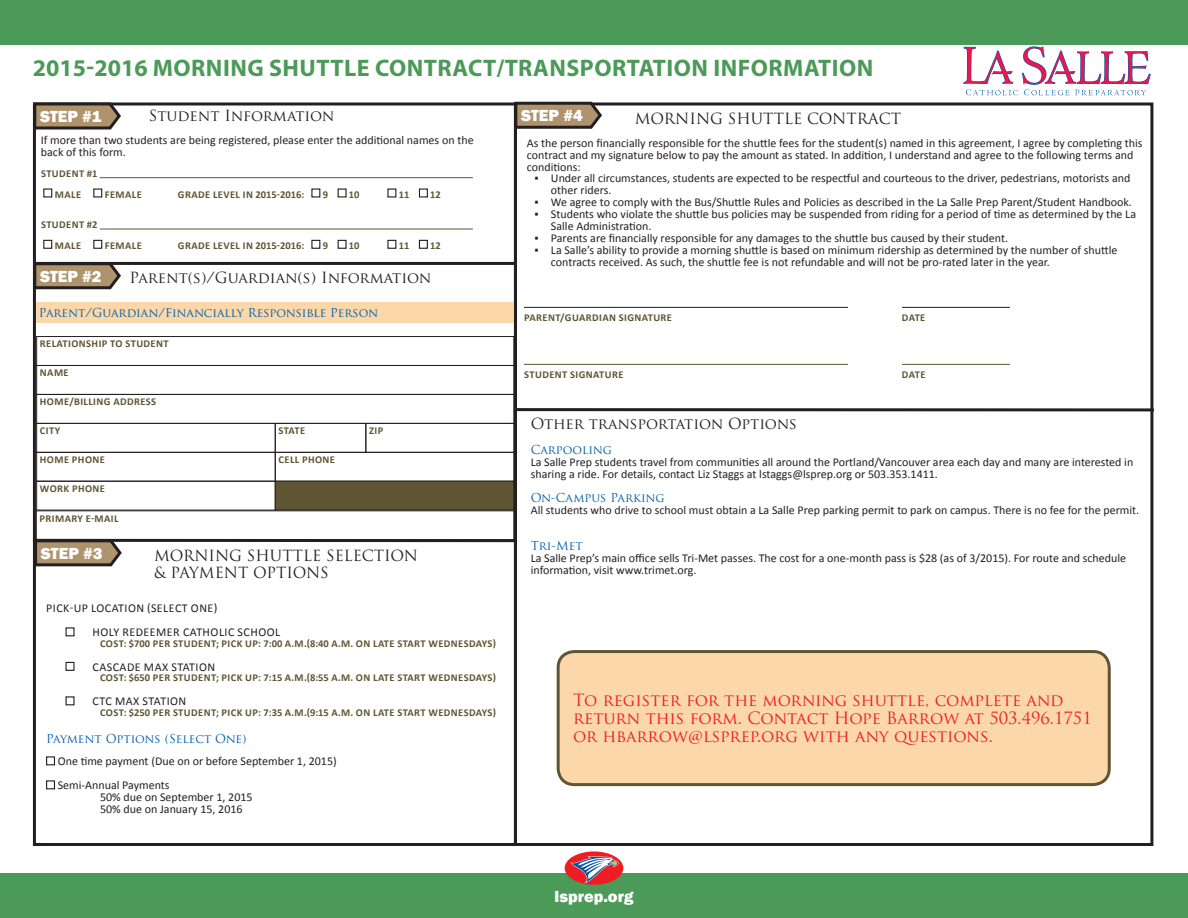
<style>
.page{position:relative;width:1188px;height:918px;background:#fff}
.page>*{position:absolute;margin:0;border:0;box-sizing:border-box;transform-origin:0 0}
.t1{font:700 24px "Myriad Pro";letter-spacing:.02em;color:#4b9a58}
.t2{font:16.5px/18px "Trajan Pro";color:#ee1d23}
.t3{font:800 16.5px "Franklin Gothic";color:#fff}
.t4{font:15px/16.5px "Trajan Pro";color:#231f20}
.t5{font:12px/12px "Calibri";color:#231f20}
.t6{font:12px "Trajan Pro";color:#015dab}
.t7{font:12px/24px "Calibri";letter-spacing:.04em;color:#231f20}
.t8{font:700 10.5px/21px "Calibri";letter-spacing:.04em;color:#5f5533;text-align:center}
</style>
<div class="page">
<div style="left:0;top:874px;width:1188px;height:44px;background:#4b9a58"></div>
<div style="left:0;top:0;width:1188px;height:44px;background:#4b9a58"></div>
<div style="left:514px;top:102px;width:639px;height:744px;border:3px solid #231f20"></div>
<div style="left:66px;top:627px;width:9px;height:9px;border:1px solid #231f20"></div>
<div style="left:66px;top:662px;width:9px;height:9px;border:1px solid #231f20"></div>
<div style="left:66px;top:696px;width:9px;height:9px;border:1px solid #231f20"></div>
<div style="left:46px;top:756px;width:9px;height:9px;border:1px solid #231f20"></div>
<div style="left:46px;top:780px;width:9px;height:9px;border:1px solid #231f20"></div>
<hr style="left:100px;top:177px;width:373px;height:1px;background:#5f5533">
<div style="left:43px;top:188px;width:9px;height:10px;border:1px solid #231f20"></div>
<div style="left:93px;top:188px;width:9px;height:10px;border:1px solid #231f20"></div>
<div style="left:311px;top:188px;width:9px;height:10px;border:1px solid #231f20"></div>
<div style="left:419px;top:188px;width:9px;height:10px;border:1px solid #231f20"></div>
<svg style="left:32px;top:261px;width:91px;height:30px;background:#a49178"></svg>
<svg style="left:32px;top:102px;width:91px;height:29px;background:#95826b"></svg>
<hr style="left:33px;top:262px;width:484px;height:3px;background:#231f20">
<hr style="left:514px;top:408px;width:640px;height:3px;background:#231f20">
<svg style="left:513px;top:101px;width:91px;height:29px;background:#96846c"></svg>
<hr style="left:524px;top:307px;width:324px;height:1px;background:#231f20">
<hr style="left:902px;top:307px;width:108px;height:1px;background:#231f20">
<hr style="left:524px;top:364px;width:324px;height:1px;background:#5f5533">
<hr style="left:902px;top:364px;width:108px;height:1px;background:#5f5533">
<svg style="left:33px;top:538px;width:89px;height:30px;background:#9d896e"></svg>
<hr style="left:33px;top:539px;width:484px;height:3px;background:#231f20">
<div style="left:36px;top:452px;width:240px;height:30px;border:1px solid #231f20"></div>
<div style="left:36px;top:423px;width:240px;height:30px;border:1px solid #231f20"></div>
<div style="left:36px;top:394px;width:478px;height:30px;border:1px solid #231f20"></div>
<div style="left:36px;top:365px;width:478px;height:30px;border:1px solid #231f20"></div>
<div style="left:36px;top:336px;width:478px;height:30px;border:1px solid #231f20"></div>
<div style="left:36px;top:302px;width:478px;height:21px;background:#fbd7a9"></div>
<div style="left:275px;top:423px;width:91px;height:30px;border:1px solid #231f20"></div>
<div style="left:365px;top:423px;width:149px;height:30px;border:1px solid #231f20"></div>
<div style="left:36px;top:510px;width:478px;height:30px;border:1px solid #231f20"></div>
<div style="left:275px;top:481px;width:239px;height:29px;background:#5f5533"></div>
<div style="left:275px;top:481px;width:239px;height:29px;border:1px solid #231f20"></div>
<hr style="left:100px;top:229px;width:373px;height:1px;background:#5f5533">
<div style="left:43px;top:240px;width:9px;height:9px;border:1px solid #231f20"></div>
<div style="left:93px;top:240px;width:9px;height:9px;border:1px solid #231f20"></div>
<div style="left:311px;top:240px;width:9px;height:9px;border:1px solid #231f20"></div>
<div style="left:338px;top:240px;width:9px;height:9px;border:1px solid #231f20"></div>
<div style="left:387px;top:240px;width:9px;height:9px;border:1px solid #231f20"></div>
<div style="left:419px;top:240px;width:9px;height:9px;border:1px solid #231f20"></div>
<div style="left:558px;top:652px;width:551px;height:133px;background:#fbd7a9;border-radius:16px"></div>
<div style="left:557px;top:650px;width:554px;height:136px;border:3px solid #5f5533;border-radius:16px"></div>
<svg style="left:565px;top:851px;width:58px;height:34px"></svg>
<svg style="left:571px;top:856px;width:48px;height:27px"></svg>
<svg style="left:963px;top:46px;width:188px;height:49px"></svg>
<h1 class="t1" style="left:33px;top:53px;width:842px">2015-2016 MORNING SHUTTLE CONTRACT/TRANSPORTATION INFORMATION</h1>
<p class="t4" style="left:635px;top:110px;width:268px">MORNING SHUTTLE CONTRACT</p>
<p class="t5" style="left:527px;top:137px;width:617px">As the person financially responsible for the shuttle fees for the student(s) named in this agreement, I agree by completing this contract and my signature below to pay the amount as stated. In addition, I understand and agree to the following terms and conditions:</p>
<p class="t4" style="left:149px;top:107px;width:187px">Student Information</p>
<p class="t5" style="left:41px;top:134px;width:434px">If more than two students are being registered, please enter the additional names on the back of this form.</p>
<h2 class="t3" style="left:521px;top:105px;width:63px">STEP #4</h2>
<h2 class="t3" style="left:40px;top:106px;width:63px">STEP #1</h2>
<p class="t8" style="left:41px;top:163px;width:58px">STUDENT #1<br>MALE</p>
<p class="t5" style="left:551px;top:172px;width:581px;text-indent:-16px">▪ Under all circumstances, students are expected to be respectful and courteous to the driver, pedestrians, motorists and other riders.</p>
<p class="t5" style="left:534px;top:196px;width:599px">▪ We agree to comply with the Bus/Shuttle Rules and Policies as described in the La Salle Prep Parent/Student Handbook.</p>
<p class="t5" style="left:551px;top:208px;width:587px;text-indent:-16px">▪ Students who violate the shuttle bus policies may be suspended from riding for a period of time as determined by the La<br>Salle Administration.</p>
<p class="t5" style="left:534px;top:232px;width:475px">▪ Parents are financially responsible for any damages to the shuttle bus caused by their student.</p>
<p class="t5" style="left:551px;top:244px;width:568px;text-indent:-16px">▪ La Salle’s ability to provide a morning shuttle is based on minimum ridership as determined by the number of shuttle contracts received. As such, the shuttle fee is not refundable and will not be pro-rated later in the year.</p>
<p class="t8" style="left:105px;top:184px;width:39px">FEMALE</p>
<p class="t8" style="left:178px;top:184px;width:128px">GRADE LEVEL IN 2015-2016:</p>
<p class="t8" style="left:323px;top:184px;width:7px">9</p>
<p class="t8" style="left:349px;top:184px;width:12px">10</p>
<p class="t8" style="left:399px;top:184px;width:12px">11</p>
<p class="t8" style="left:430px;top:184px;width:12px">12</p>
<p class="t8" style="left:41px;top:214px;width:58px">STUDENT #2<br>MALE</p>
<p class="t8" style="left:105px;top:235px;width:39px">FEMALE</p>
<p class="t8" style="left:178px;top:235px;width:128px">GRADE LEVEL IN 2015-2016:</p>
<p class="t8" style="left:323px;top:235px;width:7px">9</p>
<p class="t8" style="left:349px;top:235px;width:12px">10</p>
<p class="t8" style="left:399px;top:235px;width:12px">11</p>
<p class="t8" style="left:430px;top:235px;width:12px">12</p>
<h2 class="t3" style="left:40px;top:265px;width:63px">STEP #2</h2>
<p class="t4" style="left:130px;top:269px;width:303px">Parent(s)/Guardian(s) Information</p>
<p class="t6" style="left:39px;top:305px;width:341px">Parent/Guardian/Financially Responsible Person</p>
<p class="t8" style="left:40px;top:333px;width:130px">RELATIONSHIP TO STUDENT</p>
<p class="t8" style="left:40px;top:362px;width:30px">NAME</p>
<p class="t8" style="left:40px;top:391px;width:118px">HOME/BILLING ADDRESS</p>
<p class="t8" style="left:40px;top:420px;width:22px">CITY</p>
<p class="t8" style="left:40px;top:449px;width:67px">HOME PHONE</p>
<p class="t8" style="left:40px;top:478px;width:67px">WORK PHONE</p>
<p class="t8" style="left:40px;top:508px;width:81px">PRIMARY E-MAIL</p>
<p class="t8" style="left:279px;top:420px;width:28px">STATE</p>
<p class="t8" style="left:369px;top:420px;width:16px">ZIP</p>
<p class="t8" style="left:279px;top:449px;width:58px">CELL PHONE</p>
<h2 class="t3" style="left:41px;top:542px;width:63px">STEP #3</h2>
<p class="t4" style="left:154px;top:547px;width:265px">MORNING SHUTTLE SELECTION &amp; PAYMENT OPTIONS</p>
<p class="t7" style="left:93px;top:596px;width:189px;text-indent:-46px">PICK-UP LOCATION (SELECT ONE)<br>HOLY REDEEMER CATHOLIC SCHOOL</p>
<p class="t8" style="left:100px;top:633px;width:397px">COST: $700 PER STUDENT; PICK UP: 7:00 A.M.(8:40 A.M. ON LATE START WEDNESDAYS)</p>
<p class="t7" style="left:93px;top:655px;width:124px">CASCADE MAX STATION</p>
<p class="t8" style="left:100px;top:667px;width:397px">COST: $650 PER STUDENT; PICK UP: 7:15 A.M.(8:55 A.M. ON LATE START WEDNESDAYS)</p>
<p class="t7" style="left:93px;top:689px;width:95px">CTC MAX STATION</p>
<p class="t8" style="left:100px;top:702px;width:397px">COST: $250 PER STUDENT; PICK UP: 7:35 A.M.(9:15 A.M. ON LATE START WEDNESDAYS)</p>
<p class="t6" style="left:46px;top:731px;width:202px">Payment Options (Select One)</p>
<p class="t5" style="left:58px;top:749px;width:280px;line-height:24px">One time payment (Due on or before September 1, 2015)<br>Semi-Annual Payments</p>
<p class="t5" style="left:100px;top:791px;width:154px">50% due on September 1, 2015<br>50% due on January 15, 2016</p>
<p class="t8" style="left:524px;top:307px;width:149px">PARENT/GUARDIAN SIGNATURE</p>
<p class="t8" style="left:902px;top:307px;width:25px">DATE</p>
<p class="t8" style="left:524px;top:364px;width:101px">STUDENT SIGNATURE</p>
<p class="t8" style="left:902px;top:364px;width:25px">DATE</p>
<p class="t4" style="left:531px;top:416px;width:268px">Other transportation Options</p>
<p class="t6" style="left:531px;top:442px;width:83px">Carpooling</p>
<p class="t5" style="left:531px;top:456px;width:604px">La Salle Prep students travel from communities all around the Portland/Vancouver area each day and many are interested in sharing a ride. For details, contact Liz Staggs at lstaggs@lsprep.org or 503.353.1411.</p>
<p class="t6" style="left:531px;top:490px;width:135px">On-Campus Parking</p>
<p class="t5" style="left:531px;top:504px;width:610px">All students who drive to school must obtain a La Salle Prep parking permit to park on campus. There is no fee for the permit.</p>
<p class="t6" style="left:531px;top:538px;width:53px">Tri-Met</p>
<p class="t5" style="left:531px;top:552px;width:597px">La Salle Prep’s main office sells Tri-Met passes. The cost for a one-month pass is $28 (as of 3/2015). For route and schedule information, visit www.trimet.org.</p>
<h2 class="t2" style="left:573px;top:691px;width:520px">To register for the morning shuttle, complete and return this form. Contact Hope Barrow at 503.496.1751 or hbarrow@lsprep.org with any questions.</h2>
<h2 class="t3" style="left:555px;top:885px;width:80px">lsprep.org</h2>
</div>
